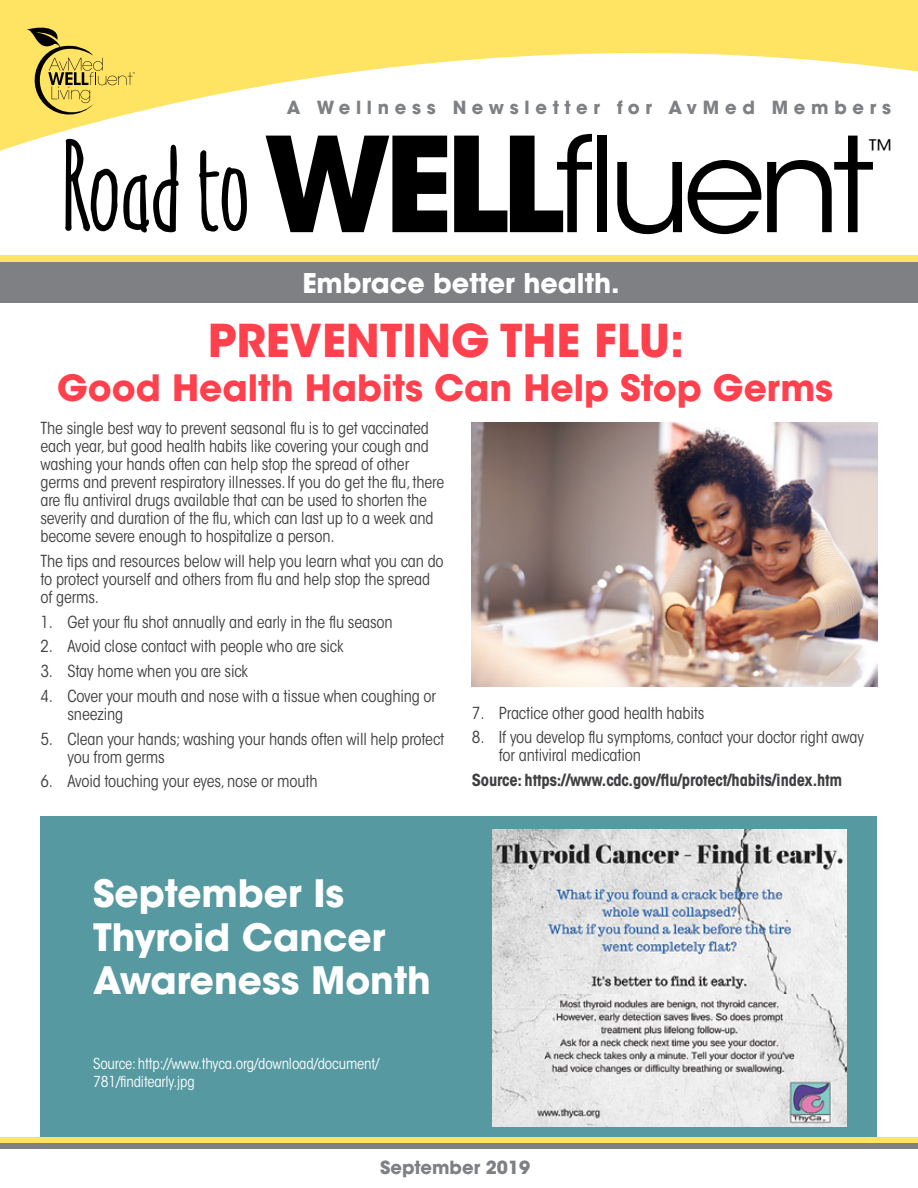
<style>
.page{position:relative;width:918px;height:1188px;background:#fff}
.page>*{position:absolute;margin:0;border:0;box-sizing:border-box;transform-origin:0 0}
.t1{font:130.5px "ITC Avant Garde Std";letter-spacing:-.06em;color:#000}
.t2{font:120px "Amatic Mod Bold ON Ept TWO";color:#000}
.t3{font:700 45px "ITC Avant Garde Std";color:#ff404d}
.t4{font:700 37.5px/43.5px "ITC Avant Garde Std";color:#fff}
.t5{font:700 36px "ITC Avant Garde Std";color:#ff404d}
.t6{font:700 27px "ITC Avant Garde Std";color:#fff}
.t7{font:25.35px "ITC Avant Garde Std";color:#000}
.t8{font:700 18px "ITC Avant Garde Std";letter-spacing:.315em;color:#7e8083}
.t9{font:700 18px "ITC Avant Garde Std";color:#7e8083}
.t10{font:condensed 16.5px/18px "ITC Avant Garde Std";letter-spacing:-.01em;color:#414042}
.t11{font:700 condensed 16.5px "ITC Avant Garde Std";letter-spacing:-.01em;color:#414042}
.t12{font:condensed 15px/18px "ITC Avant Garde Std";letter-spacing:-.01em;color:#fff}
.s1{font-weight:700}
</style>
<div class="page">
<svg style="left:0;top:0;width:918px;height:151px"></svg>
<svg style="left:26px;top:28px;width:109px;height:87px;background:#dbc355"></svg>
<div style="left:0;top:255px;width:918px;height:40px;background:#ffe363"></div>
<div style="left:0;top:262px;width:918px;height:41px;background:#7e8083"></div>
<div style="left:0;top:1137px;width:918px;height:9px;background:#ffe363"></div>
<div style="left:0;top:1143px;width:918px;height:6px;background:#7e8083"></div>
<div style="left:40px;top:816px;width:838px;height:321px;background:#5699a1"></div>
<img style="left:492px;top:829px;width:355px;height:298px">
<img style="left:492px;top:829px;width:354px;height:164px">
<img style="left:472px;top:422px;width:406px;height:265px">
<h2 class="t2" style="left:60px;top:109px;width:192px">Road to</h2>
<p class="t8" style="left:287px;top:96px;width:606px">A Wellness Newsletter for AvMed Members</p>
<h1 class="t1" style="left:264px;top:106px;width:612px"><span class="s1">WELL</span>fluent</h1>
<h3 class="t7" style="left:869px;top:133px;width:27px">™</h3>
<h3 class="t6" style="left:302px;top:265px;width:319px">Embrace better health.</h3>
<h3 class="t3" style="left:208px;top:312px;width:478px">PREVENTING THE FLU:</h3>
<h3 class="t5" style="left:57px;top:364px;width:778px">Good Health Habits Can Help Stop Germs</h3>
<p class="t10" style="left:40px;top:419px;width:405px">The single best way to prevent seasonal flu is to get vaccinated each year, but good health habits like covering your cough and washing your hands often can help stop the spread of other germs and prevent respiratory illnesses. If you do get the flu, there are flu antiviral drugs available that can be used to shorten the severity and duration of the flu, which can last up to a week and become severe enough to hospitalize a person.</p>
<p class="t10" style="left:40px;top:552px;width:405px">The tips and resources below will help you learn what you can do to protect yourself and others from flu and help stop the spread of germs.</p>
<p class="t10" style="left:40px;top:613px;width:354px">1. Get your flu shot annually and early in the flu season</p>
<p class="t10" style="left:40px;top:638px;width:305px">2. Avoid close contact with people who are sick</p>
<p class="t10" style="left:40px;top:662px;width:209px">3. Stay home when you are sick</p>
<p class="t10" style="left:67px;top:687px;width:370px;text-indent:-27px">4. Cover your mouth and nose with a tissue when coughing or sneezing</p>
<p class="t10" style="left:67px;top:730px;width:378px;text-indent:-27px">5. Clean your hands; washing your hands often will help protect you from germs</p>
<p class="t10" style="left:40px;top:773px;width:279px">6. Avoid touching your eyes, nose or mouth</p>
<p class="t10" style="left:472px;top:704px;width:234px">7. Practice other good health habits</p>
<p class="t10" style="left:499px;top:728px;width:367px;text-indent:-27px">8. If you develop flu symptoms, contact your doctor right away for antiviral medication</p>
<p class="t11" style="left:472px;top:769px;width:372px">Source: https://www.cdc.gov/flu/protect/habits/index.htm</p>
<h3 class="t4" style="left:93px;top:871px;width:339px">September Is<br>Thyroid Cancer<br>Awareness Month</h3>
<p class="t12" style="left:93px;top:1055px;width:288px">Source: http://www.thyca.org/download/document/<br>781/finditearly.jpg</p>
<p class="t9" style="left:380px;top:1156px;width:152px">September 2019</p>
</div>
